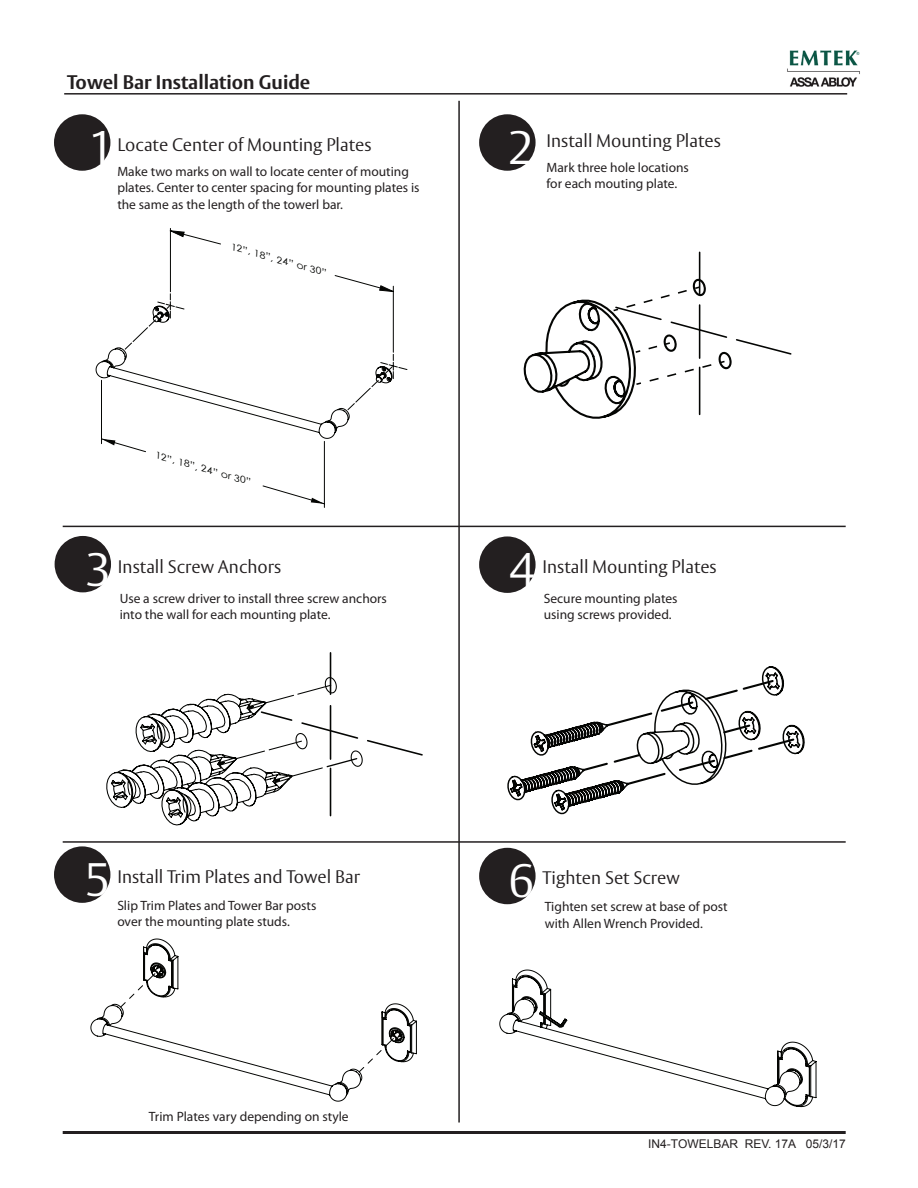
<style>
.page{position:relative;width:918px;height:1188px;background:#fff}
.page>*{position:absolute;margin:0;border:0;box-sizing:border-box;transform-origin:0 0}
.t1{font:300 46.5px "ASSA Vesta";color:#fff}
.t2{font:700 19.5px "ASSA Vesta";color:#231f20}
.t3{font:300 18px "ASSA Vesta";color:#231f20}
.t4{font:13.5px/16.2px "Myriad Pro";color:#231f20}
.t5{font:12px "Arial";color:#231f20}
.t6{font:italic 9.15px "Century Gothic";color:#040503;scale:1.2 1}
</style>
<div class="page">
<img style="left:787px;top:50px;width:73px;height:37px">
<hr style="left:458px;top:101px;width:2px;height:1022px;background:#231f20">
<svg style="left:523px;top:278px;width:269px;height:141px"></svg>
<hr style="left:699px;top:367px;width:1px;height:47px;background:#040503">
<hr style="left:699px;top:305px;width:1px;height:53px;background:#040503">
<hr style="left:699px;top:252px;width:1px;height:42px;background:#040503">
<svg style="left:106px;top:676px;width:317px;height:150px"></svg>
<hr style="left:330px;top:768px;width:1px;height:48px;background:#040503">
<hr style="left:330px;top:706px;width:1px;height:53px;background:#040503">
<hr style="left:330px;top:653px;width:1px;height:41px;background:#040503">
<svg style="left:507px;top:666px;width:298px;height:149px"></svg>
<svg style="left:581px;top:678px;width:215px;height:109px"></svg>
<svg style="left:90px;top:938px;width:327px;height:164px"></svg>
<svg style="left:358px;top:1035px;width:39px;height:38px"></svg>
<svg style="left:120px;top:970px;width:38px;height:38px"></svg>
<svg style="left:499px;top:969px;width:318px;height:139px"></svg>
<div style="left:54px;top:114px;width:56px;height:57px;background:#231f20;border-radius:50%"></div>
<div style="left:55px;top:536px;width:56px;height:56px;background:#231f20;border-radius:50%"></div>
<div style="left:479px;top:536px;width:57px;height:57px;background:#231f20;border-radius:50%"></div>
<div style="left:54px;top:846px;width:56px;height:57px;background:#231f20;border-radius:50%"></div>
<div style="left:479px;top:848px;width:57px;height:56px;background:#231f20;border-radius:50%"></div>
<div style="left:479px;top:114px;width:57px;height:57px;background:#231f20;border-radius:50%"></div>
<svg style="left:95px;top:228px;width:313px;height:280px"></svg>
<hr style="left:63px;top:1131px;width:783px;height:3px;background:#231f20">
<hr style="left:63px;top:841px;width:783px;height:2px;background:#231f20">
<hr style="left:63px;top:526px;width:783px;height:1px;background:#231f20">
<hr style="left:64px;top:93px;width:783px;height:2px;background:#231f20">
<h2 class="t2" style="left:67px;top:70px;width:245px">Towel Bar Installation Guide</h2>
<h1 class="t1" style="left:88px;top:120px;width:27px">1</h1>
<h1 class="t1" style="left:508px;top:119px;width:27px">2</h1>
<h3 class="t3" style="left:547px;top:130px;width:176px">Install Mounting Plates</h3>
<h3 class="t3" style="left:117px;top:134px;width:256px">Locate Center of Mounting Plates</h3>
<p class="t4" style="left:117px;top:163px;width:304px">Make two marks on wall to locate center of mouting plates. Center to center spacing for mounting plates is the same as the length of the towerl bar.</p>
<p class="t4" style="left:547px;top:159px;width:144px">Mark three hole locations for each mouting plate.</p>
<p class="t6" style="left:234px;top:240px;width:85px;rotate:16deg">12”, 18”, 24” or 30”</p>
<p class="t6" style="left:158px;top:449px;width:85px;rotate:16deg">12”, 18”, 24” or 30”</p>
<h1 class="t1" style="left:85px;top:542px;width:27px">3</h1>
<h1 class="t1" style="left:509px;top:542px;width:27px">4</h1>
<h3 class="t3" style="left:118px;top:556px;width:165px">Install Screw Anchors</h3>
<h3 class="t3" style="left:542px;top:556px;width:176px">Install Mounting Plates</h3>
<p class="t4" style="left:120px;top:590px;width:269px">Use a screw driver to install three screw anchors into the wall for each mounting plate.</p>
<p class="t4" style="left:544px;top:590px;width:135px">Secure mounting plates using screws provided.</p>
<h1 class="t1" style="left:85px;top:851px;width:27px">5</h1>
<h1 class="t1" style="left:509px;top:852px;width:27px">6</h1>
<h3 class="t3" style="left:117px;top:866px;width:244px">Install Trim Plates and Towel Bar</h3>
<h3 class="t3" style="left:542px;top:867px;width:139px">Tighten Set Screw</h3>
<p class="t4" style="left:117px;top:897px;width:201px">Slip Trim Plates and Tower Bar posts over the mounting plate studs.</p>
<p class="t4" style="left:149px;top:1109px;width:201px">Trim Plates vary depending on style</p>
<p class="t4" style="left:545px;top:899px;width:184px">Tighten set screw at base of post with Allen Wrench Provided.</p>
<p class="t5" style="left:648px;top:1136px;width:199px">IN4-TOWELBAR REV. 17A 05/3/17</p>
</div>
